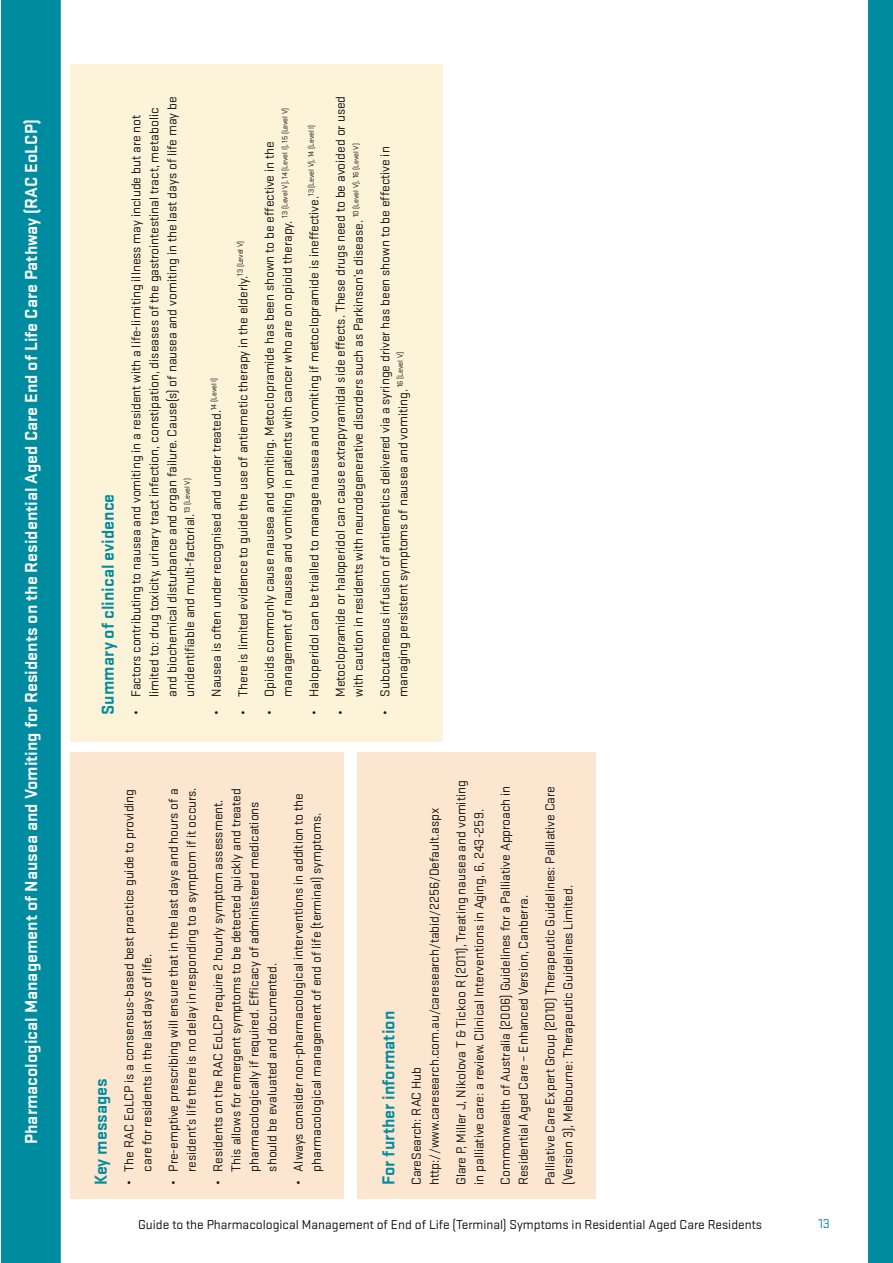
<style>
.page{position:relative;width:893px;height:1263px;background:#fff}
.page>*{position:absolute;margin:0;border:0;box-sizing:border-box;transform-origin:0 0}
.t1{font:700 18px "Stratum 2";color:#fff}
.t2{font:700 18px "Stratum 2";color:#008ca0}
.t3{font:13.5px/18px "Stratum 2";color:#121212}
.t4{font:13.5px "Stratum 2";color:#008ca0}
</style>
<div class="page">
<div style="left:868px;top:0;width:25px;height:1263px;background:#008ca0"></div>
<div style="left:1px;top:0;width:61px;height:1263px;background:#008ca0"></div>
<div style="left:70px;top:752px;width:274px;height:447px;background:#fce6cf"></div>
<div style="left:357px;top:752px;width:239px;height:447px;background:#fce6cf"></div>
<div style="left:70px;top:64px;width:372px;height:677px;background:#fdf3d9"></div>
<div style="left:61px;top:0;width:9px;height:1263px;background:#fff"></div>
<h1 class="t1" style="left:19px;top:1144px;width:1026px;rotate:-90deg">Pharmacological Management of Nausea and Vomiting for Residents on the Residential Aged Care End of Life Care Pathway (RAC EoLCP)</h1>
<h1 class="t2" style="left:95px;top:715px;width:223px;rotate:-90deg">Summary of clinical evidence</h1>
<p class="t3" style="left:126px;top:697px;width:602px;text-indent:-18px;rotate:-90deg">• Factors contributing to nausea and vomiting in a resident with a life-limiting illness may include but are not limited to: drug toxicity, urinary tract infection, constipation, diseases of the gastrointestinal tract, metabolic and biochemical disturbance and organ failure. Cause(s) of nausea and vomiting in the last days of life may be unidentifiable and multi-factorial.<sup>13</sup> <sup>(Level</sup> <sup>V)</sup></p>
<p class="t3" style="left:207px;top:715px;width:339px;rotate:-90deg">• Nausea is often under recognised and under treated.<sup>14</sup> <sup>(Level</sup> <sup>I)</sup></p>
<p class="t3" style="left:233px;top:715px;width:476px;rotate:-90deg">• There is limited evidence to guide the use of antiemetic therapy in the elderly.<sup>13</sup> <sup>(Level</sup> <sup>V)</sup></p>
<p class="t3" style="left:260px;top:697px;width:591px;text-indent:-18px;rotate:-90deg">• Opioids commonly cause nausea and vomiting. Metoclopramide has been shown to be effective in the management of nausea and vomiting in patients with cancer who are on opioid therapy. <sup>13</sup> <sup>(Level</sup> <sup>V),</sup> <sup>14</sup> <sup>(Level</sup> <sup>I),</sup> <sup>15</sup> <sup>(Level</sup> <sup>V)</sup></p>
<p class="t3" style="left:304px;top:715px;width:591px;rotate:-90deg">• Haloperidol can be trialled to manage nausea and vomiting if metoclopramide is ineffective.<sup>13</sup> <sup>(Level</sup> <sup>V),</sup> <sup>14</sup> <sup>(Level</sup> <sup>I)</sup></p>
<p class="t3" style="left:331px;top:697px;width:602px;text-indent:-18px;rotate:-90deg">• Metoclopramide or haloperidol can cause extrapyramidal side effects. These drugs need to be avoided or used with caution in residents with neurodegenerative disorders such as Parkinson’s disease. <sup>10</sup> <sup>(Level</sup> <sup>V),</sup> <sup>16</sup> <sup>(Level</sup> <sup>V)</sup></p>
<p class="t3" style="left:375px;top:697px;width:552px;text-indent:-18px;rotate:-90deg">• Subcutaneous infusion of antiemetics delivered via a syringe driver has been shown to be effective in managing persistent symptoms of nausea and vomiting. <sup>16</sup> <sup>[Level</sup> <sup>V]</sup></p>
<h1 class="t2" style="left:88px;top:1185px;width:108px;rotate:-90deg">Key messages</h1>
<p class="t3" style="left:119px;top:1171px;width:384px;text-indent:-14px;rotate:-90deg">• The RAC EoLCP is a consensus-based best practice guide to providing care for residents in the last days of life.</p>
<p class="t3" style="left:164px;top:1185px;width:399px;text-align:right;rotate:-90deg">• Pre-emptive prescribing will ensure that in the last days and hours of a resident’s life there is no delay in responding to a symptom if it occurs.</p>
<p class="t3" style="left:208px;top:1171px;width:384px;text-indent:-14px;rotate:-90deg">• Residents on the RAC EoLCP require 2 hourly symptom assessment.<br>This allows for emergent symptoms to be detected quickly and treated pharmacologically if required. Efficacy of administered medications should be evaluated and documented.</p>
<p class="t3" style="left:289px;top:1185px;width:393px;text-align:center;rotate:-90deg">• Always consider non-pharmacological interventions in addition to the pharmacological management of end of life (terminal) symptoms.</p>
<h1 class="t2" style="left:376px;top:1185px;width:176px;rotate:-90deg">For further information</h1>
<p class="t3" style="left:407px;top:1185px;width:379px;rotate:-90deg">CareSearch: RAC Hub http://www.caresearch.com.au/caresearch/tabid/2256/Default.aspx</p>
<p class="t3" style="left:451px;top:1185px;width:406px;rotate:-90deg">Glare P, Miller J, Nikolova T &amp; Tickoo R (2011), Treating nausea and vomiting in palliative care: a review. Clinical Interventions in Aging, 6, 243-259.</p>
<p class="t3" style="left:496px;top:1185px;width:401px;rotate:-90deg">Commonwealth of Australia (2006) Guidelines for a Palliative Approach in<br>Residential Aged Care – Enhanced Version, Canberra.</p>
<p class="t3" style="left:540px;top:1185px;width:400px;rotate:-90deg">Palliative Care Expert Group (2010) Therapeutic Guidelines: Palliative Care (Version 3), Melbourne: Therapeutic Guidelines Limited.</p>
<p class="t3" style="left:138px;top:1215px;width:625px">Guide to the Pharmacological Management of End of Life (Terminal) Symptoms in Residential Aged Care Residents</p>
<p class="t4" style="left:818px;top:1215px;width:13px">13</p>
</div>
